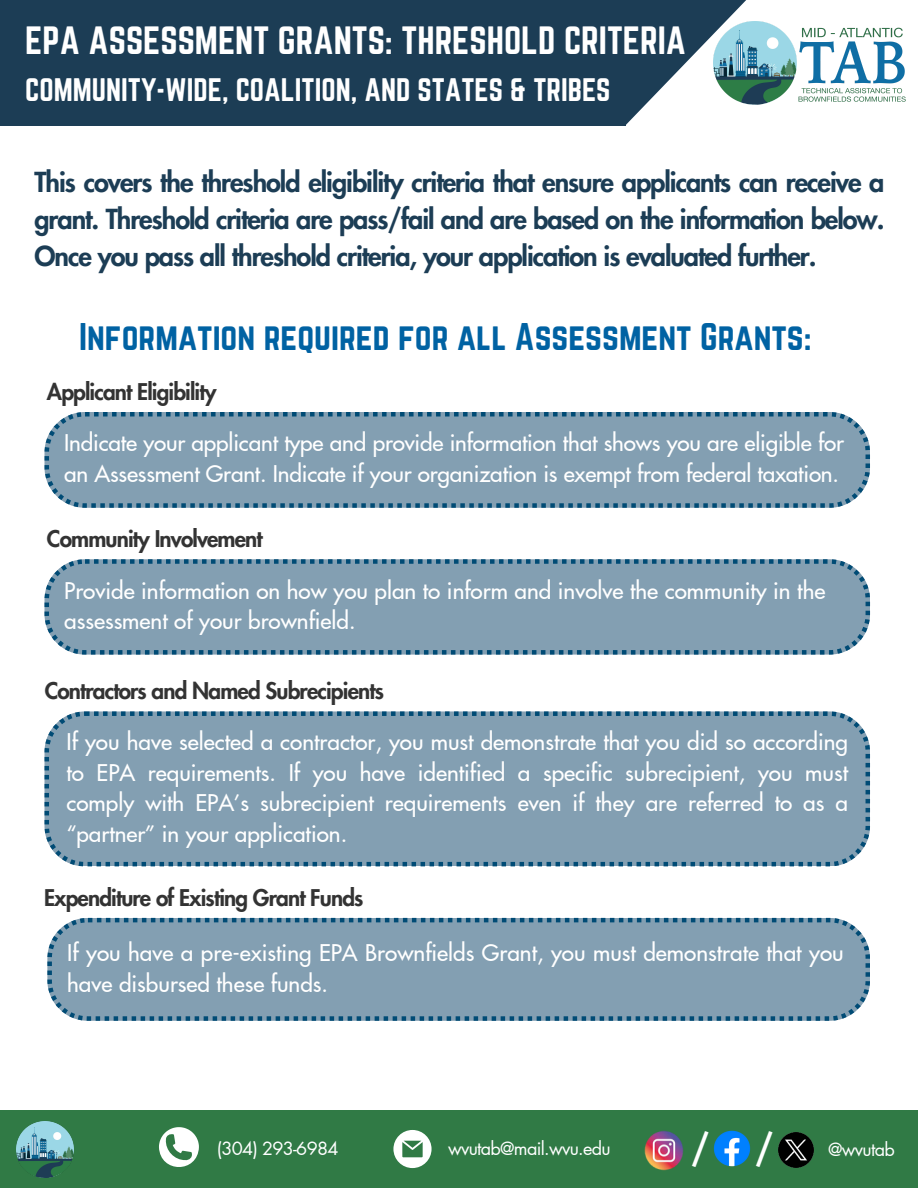
<style>
.page{position:relative;width:918px;height:1188px;background:#fff}
.page>*{position:absolute;margin:0;border:0;box-sizing:border-box;transform-origin:0 0}
.t1{font:800 35.55px "Futura LT Pro";color:#fff}
.t2{font:34.5px "Norwester";color:#fff}
.t3{font:33.75px "Norwester";color:#0062a3}
.t4{font:28.5px "Norwester";color:#fff}
.t5{font:800 27px/37.2px "Futura LT Pro";letter-spacing:-.04em;color:#1c3d55;text-align:justify}
.t6{font:500 22.5px/30.6px "Futura LT Pro";color:#fff}
.t7{font:800 22.5px "Futura LT Pro";letter-spacing:-.04em;color:#333}
.t8{font:18px "Futura LT Pro";letter-spacing:-.04em;color:#fff}
</style>
<div class="page">
<div style="left:0;top:0;width:625px;height:126px;background:#1c3d55"></div>
<img style="left:767px;top:22px;width:139px;height:81px">
<svg style="left:625px;top:0;width:142px;height:125px"></svg>
<div style="left:0;top:1110px;width:918px;height:78px;background:#307a45"></div>
<img style="left:17px;top:1122px;width:56px;height:55px">
<svg style="left:159px;top:1127px;width:40px;height:40px"></svg>
<svg style="left:393px;top:1130px;width:39px;height:38px"></svg>
<img style="left:713px;top:1130px;width:38px;height:37px">
<img style="left:778px;top:1133px;width:35px;height:35px">
<img style="left:644px;top:1131px;width:40px;height:40px">
<svg style="left:45px;top:412px;width:825px;height:96px;background:#7e9cb0"></svg>
<svg style="left:45px;top:559px;width:825px;height:96px;background:#7f9cb0"></svg>
<div style="left:45px;top:711px;width:825px;height:155px;background:#839fb2"></div>
<svg style="left:47px;top:918px;width:823px;height:102px;background:#7f9cb0"></svg>
<p class="t2" style="left:25px;top:19px;width:662px">EPA ASSESSMENT GRANTS: THRESHOLD CRITERIA</p>
<h3 class="t4" style="left:25px;top:73px;width:587px">COMMUNITY-WIDE, COALITION, AND STATES &amp; TRIBES</h3>
<h4 class="t5" style="left:35px;top:164px;width:852px">This covers the threshold eligibility criteria that ensure applicants can receive a grant. Threshold criteria are pass/fail and are based on the information below.<br>Once you pass all threshold criteria, your application is evaluated further.</h4>
<p class="t3" style="left:79px;top:316px;width:734px">Information required for all Assessment Grants:</p>
<p class="t7" style="left:47px;top:382px;width:171px">Applicant Eligibility</p>
<p class="t6" style="left:64px;top:429px;width:781px">Indicate your applicant type and provide information that shows you are eligible for an Assessment Grant. Indicate if your organization is exempt from federal taxation.</p>
<p class="t7" style="left:47px;top:529px;width:217px">Community Involvement</p>
<p class="t6" style="left:64px;top:576px;width:763px">Provide information on how you plan to inform and involve the community in the assessment of your brownfield.</p>
<p class="t7" style="left:45px;top:681px;width:341px">Contractors and Named Subrecipients</p>
<p class="t6" style="left:66px;top:728px;width:783px;text-align:justify">If you have selected a contractor, you must demonstrate that you did so according to EPA requirements. If you have identified a specific subrecipient, you must comply with EPA’s subrecipient requirements even if they are referred to as a “partner” in your application.</p>
<p class="t7" style="left:44px;top:887px;width:321px">Expenditure of Existing Grant Funds</p>
<p class="t6" style="left:67px;top:939px;width:778px">If you have a pre-existing EPA Brownfields Grant, you must demonstrate that you have disbursed these funds.</p>
<h5 class="t8" style="left:217px;top:1140px;width:123px">(304) 293-6984</h5>
<h5 class="t8" style="left:448px;top:1140px;width:164px">wvutab@mail.wvu.edu</h5>
<h5 class="t1" style="left:691px;top:1131px;width:21px">/</h5>
<h5 class="t1" style="left:755px;top:1131px;width:21px">/</h5>
<h5 class="t8" style="left:828px;top:1141px;width:68px">@wvutab</h5>
</div>
